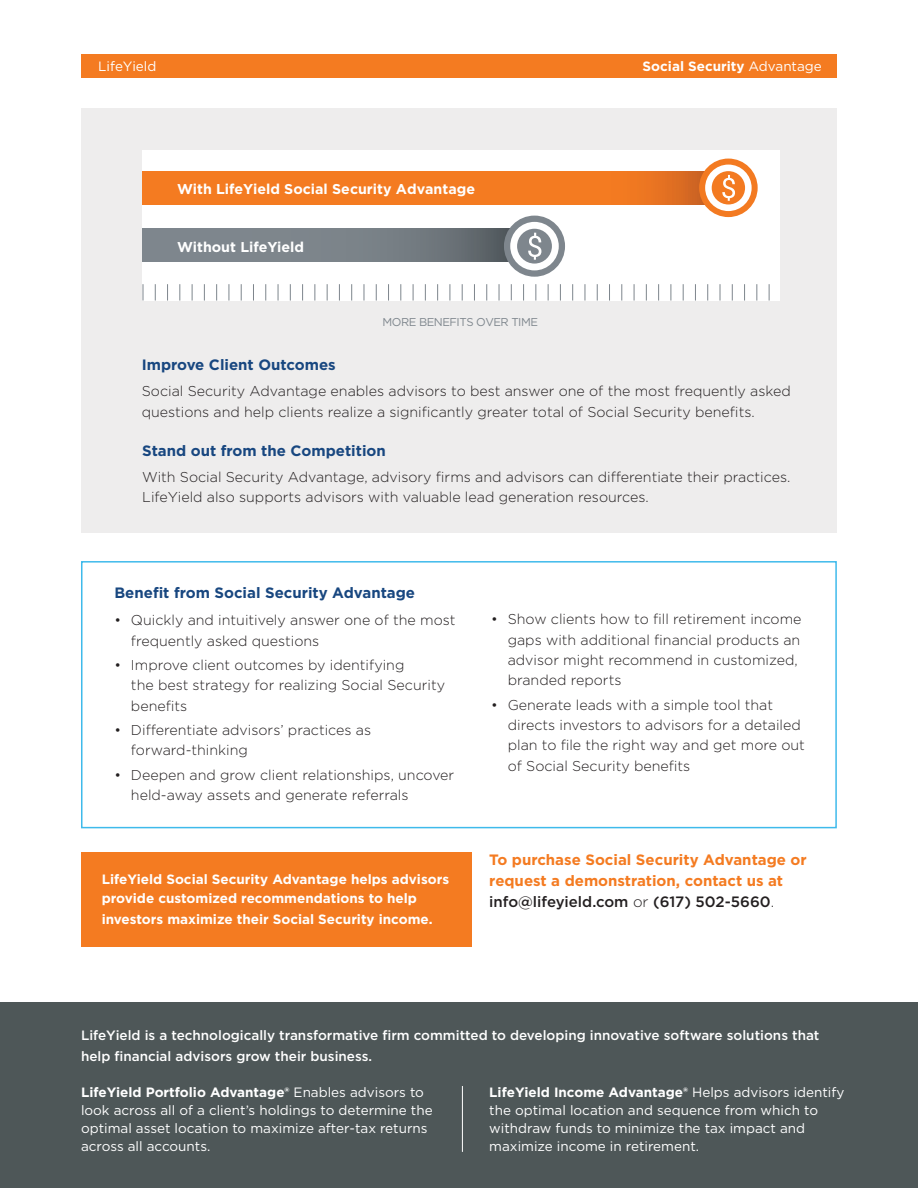
<style>
.page{position:relative;width:918px;height:1188px;background:#fff}
.page>*{position:absolute;margin:0;border:0;box-sizing:border-box;transform-origin:0 0}
.Dk_Blue_subheads{font:700 15px/21px "Gotham";color:#f47b21}
.Dk_Blue_subheads-2{font:700 15px "Gotham";color:#184780}
.body_copy{font:300 14.25px/20.2px "Gotham";color:#231f20}
.t1{font:700 14.25px "Gotham";color:#fff}
.sidebar_copy{font:13.5px/18px "Gotham";color:#fff}
.Dk_Blue_subheads-3{font:700 13.5px/19.5px "Gotham";color:#fff}
.sidebar_copy-2{font:500 13.5px/21px "Gotham";color:#fff}
.Dk_Blue_subheads-4{font:13.5px "Gotham";color:#fff}
.t2{font:11.4px "Gotham";letter-spacing:-.04em;color:#7e868d}
.s1{font-weight:400}
.s2{font-weight:500;color:#231f20}
.s3{font-weight:300;color:#231f20}
.s4{font-weight:700}
</style>
<div class="page">
<div style="left:81px;top:108px;width:756px;height:424px;background:#eeeded"></div>
<div style="left:81px;top:853px;width:391px;height:94px;background:#f47b21"></div>
<div style="left:81px;top:561px;width:756px;height:267px;border:2px solid #3fbaeb"></div>
<div style="left:0;top:1003px;width:918px;height:185px;background:#4e5758"></div>
<div style="left:142px;top:150px;width:637px;height:151px;background:#fff"></div>
<svg style="left:142px;top:172px;width:562px;height:33px;background:#f17921"></svg>
<svg style="left:143px;top:284px;width:1px;height:17px"></svg>
<svg style="left:155px;top:284px;width:1px;height:17px"></svg>
<svg style="left:167px;top:284px;width:1px;height:17px"></svg>
<svg style="left:179px;top:284px;width:1px;height:17px"></svg>
<svg style="left:192px;top:284px;width:1px;height:17px"></svg>
<svg style="left:204px;top:284px;width:1px;height:17px"></svg>
<svg style="left:216px;top:284px;width:1px;height:17px"></svg>
<svg style="left:229px;top:284px;width:1px;height:17px"></svg>
<svg style="left:241px;top:284px;width:1px;height:17px"></svg>
<svg style="left:253px;top:284px;width:1px;height:17px"></svg>
<svg style="left:265px;top:284px;width:1px;height:17px"></svg>
<svg style="left:278px;top:284px;width:1px;height:17px"></svg>
<svg style="left:290px;top:284px;width:1px;height:17px"></svg>
<svg style="left:302px;top:284px;width:1px;height:17px"></svg>
<svg style="left:315px;top:284px;width:1px;height:17px"></svg>
<svg style="left:327px;top:284px;width:1px;height:17px"></svg>
<svg style="left:339px;top:284px;width:1px;height:17px"></svg>
<svg style="left:351px;top:284px;width:1px;height:17px"></svg>
<svg style="left:364px;top:284px;width:1px;height:17px"></svg>
<svg style="left:376px;top:284px;width:1px;height:17px"></svg>
<svg style="left:388px;top:284px;width:1px;height:17px"></svg>
<svg style="left:400px;top:284px;width:1px;height:17px"></svg>
<svg style="left:413px;top:284px;width:1px;height:17px"></svg>
<svg style="left:425px;top:284px;width:1px;height:17px"></svg>
<svg style="left:437px;top:284px;width:1px;height:17px"></svg>
<svg style="left:450px;top:284px;width:1px;height:17px"></svg>
<svg style="left:462px;top:284px;width:1px;height:17px"></svg>
<svg style="left:474px;top:284px;width:1px;height:17px"></svg>
<svg style="left:486px;top:284px;width:1px;height:17px"></svg>
<svg style="left:499px;top:284px;width:1px;height:17px"></svg>
<svg style="left:511px;top:284px;width:1px;height:16px"></svg>
<svg style="left:523px;top:284px;width:1px;height:17px"></svg>
<svg style="left:536px;top:284px;width:1px;height:17px"></svg>
<svg style="left:548px;top:284px;width:1px;height:17px"></svg>
<svg style="left:560px;top:284px;width:1px;height:17px"></svg>
<svg style="left:572px;top:284px;width:1px;height:17px"></svg>
<svg style="left:585px;top:284px;width:1px;height:17px"></svg>
<svg style="left:597px;top:284px;width:1px;height:17px"></svg>
<svg style="left:609px;top:284px;width:1px;height:17px"></svg>
<svg style="left:621px;top:284px;width:1px;height:17px"></svg>
<svg style="left:634px;top:284px;width:1px;height:17px"></svg>
<svg style="left:646px;top:284px;width:1px;height:17px"></svg>
<svg style="left:658px;top:284px;width:1px;height:17px"></svg>
<svg style="left:671px;top:284px;width:1px;height:17px"></svg>
<svg style="left:683px;top:284px;width:1px;height:17px"></svg>
<svg style="left:695px;top:284px;width:1px;height:17px"></svg>
<svg style="left:707px;top:284px;width:1px;height:17px"></svg>
<svg style="left:720px;top:284px;width:1px;height:17px"></svg>
<svg style="left:732px;top:284px;width:1px;height:17px"></svg>
<svg style="left:744px;top:284px;width:1px;height:17px"></svg>
<svg style="left:756px;top:284px;width:1px;height:17px"></svg>
<svg style="left:769px;top:284px;width:1px;height:17px"></svg>
<div style="left:699px;top:159px;width:59px;height:58px;background:#f37a21;border-radius:50%"></div>
<div style="left:705px;top:165px;width:47px;height:46px;background:#fff;border-radius:50%"></div>
<div style="left:712px;top:171px;width:33px;height:33px;background:#f37a21;border-radius:50%"></div>
<svg style="left:722px;top:175px;width:13px;height:26px"></svg>
<svg style="left:142px;top:229px;width:367px;height:33px;background:#767e84"></svg>
<div style="left:504px;top:216px;width:61px;height:61px;background:#7e868d;border-radius:50%"></div>
<div style="left:510px;top:222px;width:49px;height:48px;background:#fff;border-radius:50%"></div>
<div style="left:517px;top:229px;width:35px;height:35px;background:#7e868d;border-radius:50%"></div>
<svg style="left:528px;top:233px;width:13px;height:27px"></svg>
<hr style="left:462px;top:1086px;width:1px;height:66px;background:#fff">
<div style="left:81px;top:54px;width:756px;height:24px;background:#f47b21"></div>
<p class="Dk_Blue_subheads-4" style="left:98px;top:58px;width:60px">LifeYield</p>
<p class="Dk_Blue_subheads-3" style="left:643px;top:56px;width:181px">Social Security <span class="s1">Advantage</span></p>
<p class="t1" style="left:177px;top:179px;width:299px">With LifeYield Social Security Advantage</p>
<p class="t1" style="left:177px;top:237px;width:129px">Without LifeYield</p>
<p class="t2" style="left:383px;top:314px;width:157px">MORE BENEFITS OVER TIME</p>
<p class="Dk_Blue_subheads-2" style="left:142px;top:355px;width:195px">Improve Client Outcomes</p>
<p class="body_copy" style="left:142px;top:380px;width:651px;line-height:21px">Social Security Advantage enables advisors to best answer one of the most frequently asked questions and help clients realize a significantly greater total of Social Security benefits.</p>
<p class="Dk_Blue_subheads-2" style="left:142px;top:441px;width:245px">Stand out from the Competition</p>
<p class="body_copy" style="left:142px;top:466px;width:650px">With Social Security Advantage, advisory firms and advisors can differentiate their practices.<br>LifeYield also supports advisors with valuable lead generation resources.</p>
<p class="Dk_Blue_subheads-2" style="left:114px;top:583px;width:302px">Benefit from Social Security Advantage</p>
<p class="body_copy" style="left:131px;top:610px;width:326px;text-indent:-16px">• Quickly and intuitively answer one of the most frequently asked questions</p>
<p class="body_copy" style="left:131px;top:655px;width:316px;text-indent:-16px">• Improve client outcomes by identifying<br>the best strategy for realizing Social Security benefits</p>
<p class="body_copy" style="left:131px;top:720px;width:242px;text-indent:-16px">• Differentiate advisors’ practices as forward-thinking</p>
<p class="body_copy" style="left:131px;top:764px;width:325px;text-indent:-16px">• Deepen and grow client relationships, uncover held-away assets and generate referrals</p>
<p class="Dk_Blue_subheads-3" style="left:102px;top:869px;width:349px">LifeYield Social Security Advantage helps advisors provide customized recommendations to help</p>
<p class="Dk_Blue_subheads-3" style="left:102px;top:910px;width:332px">investors maximize their Social Security income.</p>
<p class="body_copy" style="left:508px;top:609px;width:295px;text-indent:-16px">• Show clients how to fill retirement income gaps with additional financial products an advisor might recommend in customized, branded reports</p>
<p class="body_copy" style="left:508px;top:694px;width:299px;text-indent:-16px">• Generate leads with a simple tool that directs investors to advisors for a detailed plan to file the right way and get more out of Social Security benefits</p>
<p class="Dk_Blue_subheads" style="left:489px;top:849px;width:319px">To purchase Social Security Advantage or request a demonstration, contact us at <span class="s2">info@lifeyield.com</span> <span class="s3">or</span> <span class="s2">(617) 502-5660</span><span class="s3">.</span></p>
<p class="sidebar_copy-2" style="left:81px;top:1025px;width:740px">LifeYield is a technologically transformative firm committed to developing innovative software solutions that help financial advisors grow their business.</p>
<p class="sidebar_copy" style="left:81px;top:1083px;width:353px"><span class="s4">LifeYield Portfolio Advantage®</span> Enables advisors to look across all of a client’s holdings to determine the optimal asset location to maximize after-tax returns across all accounts.</p>
<p class="sidebar_copy" style="left:489px;top:1083px;width:357px"><span class="s4">LifeYield Income Advantage®</span> Helps advisors identify the optimal location and sequence from which to withdraw funds to minimize the tax impact and maximize income in retirement.</p>
</div>
